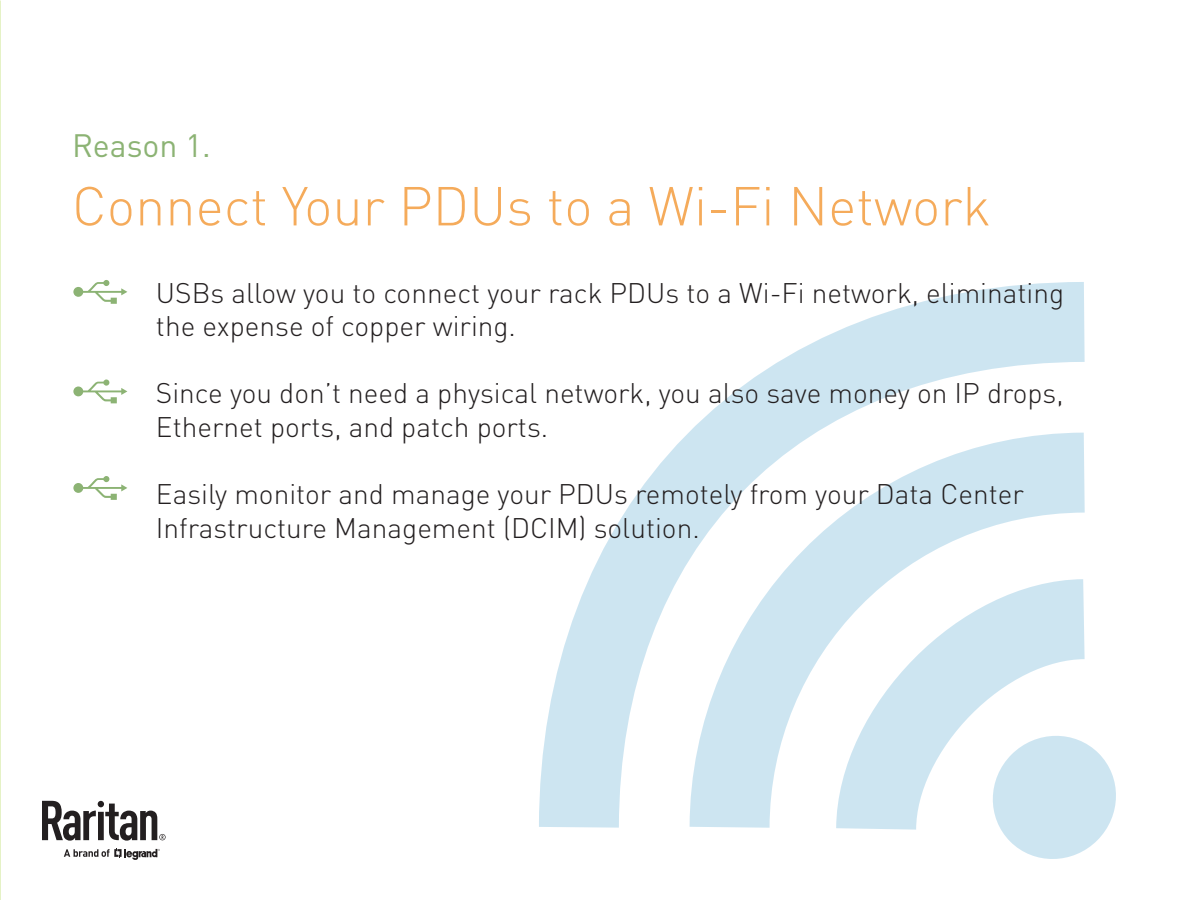
<style>
.page{position:relative;width:1188px;height:900px;background:#fff}
.page>*{position:absolute;margin:0;border:0;box-sizing:border-box;transform-origin:0 0}
.t1{font:300 54px "DIN Pro";color:#f5ab5b}
.t2{font:32px "DIN Pro";color:#8cb374}
.t3{font:300 28px/33.6px "DIN Pro";color:#231f20}
</style>
<div class="page">
<svg style="left:64px;top:848px;width:96px;height:12px"></svg>
<svg style="left:42px;top:801px;width:124px;height:40px"></svg>
<svg style="left:0;top:0;width:1px;height:900px"></svg>
<svg style="left:539px;top:282px;width:577px;height:577px"></svg>
<svg style="left:73px;top:280px;width:54px;height:24px"></svg>
<svg style="left:73px;top:380px;width:54px;height:23px"></svg>
<svg style="left:73px;top:476px;width:54px;height:24px"></svg>
<p class="t2" style="left:72px;top:124px;width:140px">Reason 1.</p>
<p class="t1" style="left:72px;top:169px;width:920px">Connect Your PDUs to a Wi-Fi Network</p>
<p class="t3" style="left:156px;top:275px;width:910px">USBs allow you to connect your rack PDUs to a Wi-Fi network, eliminating the expense of copper wiring.</p>
<p class="t3" style="left:156px;top:375px;width:909px">Since you don’t need a physical network, you also save money on IP drops,<br>Ethernet ports, and patch ports.</p>
<p class="t3" style="left:156px;top:476px;width:869px">Easily monitor and manage your PDUs remotely from your Data Center<br>Infrastructure Management (DCIM) solution.</p>
</div>
